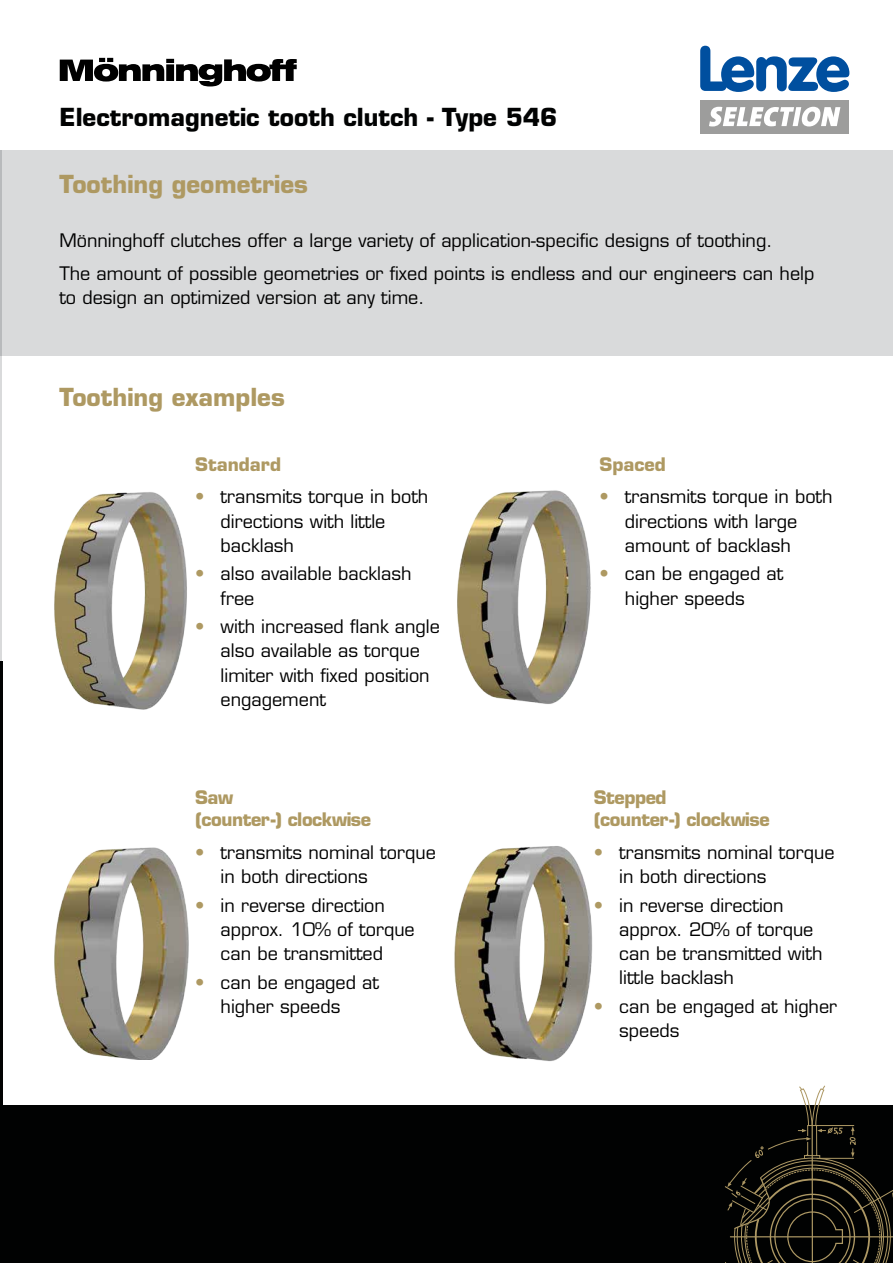
<style>
.page{position:relative;width:893px;height:1263px;background:#fff}
.page>*{position:absolute;margin:0;border:0;box-sizing:border-box;transform-origin:0 0}
.t1{font:700 24.3px "Eurostile LT Std";color:#ae9962}
.t2{font:700 24.3px "Eurostile LT Std";color:#010202}
.t3{font:700 24px "Eurostile LT Std";color:#010202}
.t4{font:18.15px/24.3px "Eurostile LT Std";color:#000}
.t5{font:700 18.15px/21.8px "Eurostile LT Std";letter-spacing:-.025em;color:#ae9962}
.t6{font:700 18.15px "Eurostile LT Std";color:#ae9962}
.s1{color:#ae9962}
</style>
<div class="page">
<hr style="left:0;top:661px;width:2px;height:602px;background:#010202">
<hr style="left:0;top:150px;width:2px;height:511px;background:#d9dadb">
<div style="left:0;top:150px;width:893px;height:206px;background:#d9dadb"></div>
<img style="left:54px;top:492px;width:133px;height:218px">
<img style="left:454px;top:846px;width:139px;height:216px">
<img style="left:457px;top:490px;width:134px;height:214px">
<img style="left:54px;top:847px;width:135px;height:212px">
<div style="left:0;top:1105px;width:893px;height:158px;background:#010202"></div>
<svg style="left:725px;top:1085px;width:168px;height:178px"></svg>
<svg style="left:700px;top:46px;width:149px;height:46px"></svg>
<div style="left:700px;top:100px;width:149px;height:33px;background:#9d9d9c"></div>
<svg style="left:709px;top:107px;width:131px;height:19px"></svg>
<svg style="left:60px;top:58px;width:237px;height:28px"></svg>
<h2 class="t3" style="left:5px;top:102px;width:141px">ng Typ 313</h2>
<h1 class="t2" style="left:59px;top:102px;width:500px">Electromagnetic tooth clutch - Type 546</h1>
<h1 class="t1" style="left:59px;top:169px;width:250px">Toothing geometries</h1>
<p class="t4" style="left:59px;top:224px;width:756px;line-height:32.8px">Mönninghoff clutches offer a large variety of application-specific designs of toothing.<br>The amount of possible geometries or fixed points is endless and our engineers can help</p>
<p class="t4" style="left:59px;top:285px;width:367px">to design an optimized version at any time.</p>
<h1 class="t1" style="left:59px;top:382px;width:227px">Toothing examples</h1>
<p class="t6" style="left:195px;top:453px;width:88px">Standard</p>
<p class="t4" style="left:221px;top:485px;width:209px;text-indent:-26px"><span class="s1">•</span> transmits torque in both directions with little backlash</p>
<p class="t4" style="left:221px;top:562px;width:192px;text-indent:-26px"><span class="s1">•</span> also available backlash free</p>
<p class="t4" style="left:221px;top:614px;width:221px;text-indent:-26px"><span class="s1">•</span> with increased flank angle also available as torque limiter with fixed position engagement</p>
<p class="t5" style="left:195px;top:787px;width:177px">Saw<br>(counter-) clockwise</p>
<p class="t4" style="left:221px;top:840px;width:217px;text-indent:-26px"><span class="s1">•</span> transmits nominal torque in both directions</p>
<p class="t4" style="left:221px;top:893px;width:196px;text-indent:-26px"><span class="s1">•</span> in reverse direction approx. 10% of torque can be transmitted</p>
<p class="t4" style="left:221px;top:970px;width:160px;text-indent:-26px"><span class="s1">•</span> can be engaged at higher speeds</p>
<p class="t5" style="left:599px;top:453px;width:68px">Spaced</p>
<p class="t4" style="left:625px;top:485px;width:209px;text-indent:-26px"><span class="s1">•</span> transmits torque in both directions with large amount of backlash</p>
<p class="t4" style="left:625px;top:562px;width:160px;text-indent:-26px"><span class="s1">•</span> can be engaged at higher speeds</p>
<p class="t5" style="left:594px;top:787px;width:177px">Stepped<br>(counter-) clockwise</p>
<p class="t4" style="left:619px;top:840px;width:217px;text-indent:-26px"><span class="s1">•</span> transmits nominal torque in both directions</p>
<p class="t4" style="left:619px;top:893px;width:205px;text-indent:-26px"><span class="s1">•</span> in reverse direction approx. 20% of torque can be transmitted with little backlash</p>
<p class="t4" style="left:619px;top:994px;width:219px;text-indent:-26px"><span class="s1">•</span> can be engaged at higher speeds</p>
</div>
